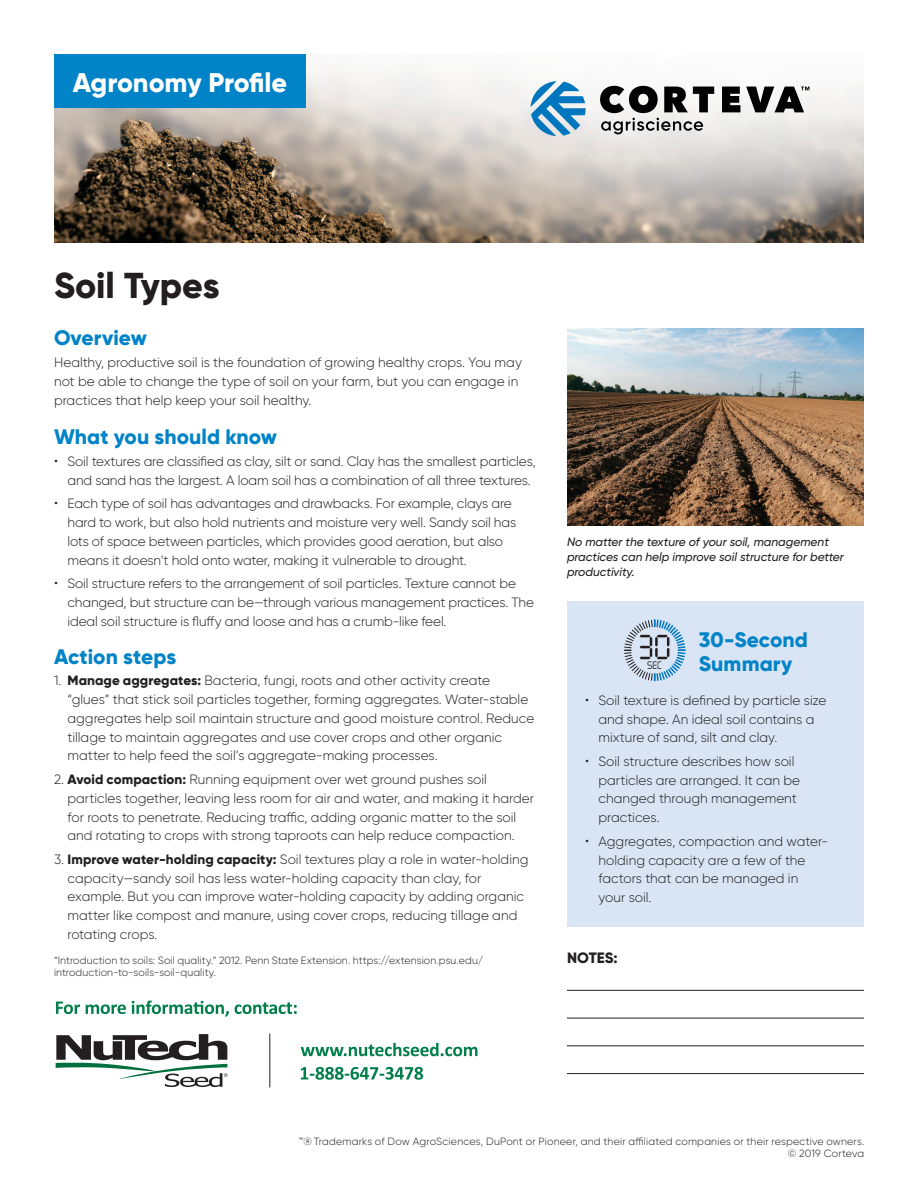
<style>
.page{position:relative;width:918px;height:1188px;background:#fff}
.page>*{position:absolute;margin:0;border:0;box-sizing:border-box;transform-origin:0 0}
.t1{font:800 36px "Gilroy";letter-spacing:-.005em;color:#231f20}
.t2{font:800 27px "Gilroy";letter-spacing:-.01em;color:#fff}
.t3{font:800 21px/24px "Gilroy";letter-spacing:.005em;color:#0183c7}
.t4{font:800 15px "Gilroy";color:#231f20}
.t5{font:300 13.5px/18.8px "Gilroy";letter-spacing:-.005em;color:#231f20}
.t6{font:italic 500 12px/15px "Gilroy";color:#231f20}
.t7{font:300 10.5px/12px "Gilroy";letter-spacing:.01em;color:#231f20;text-align:right}
.t8{font:9.6px "Digital ICG";color:#231f20}
.s1{font-size:14.25px}
.s2{font-weight:800}
</style>
<div class="page">
<hr style="left:567px;top:990px;width:297px;height:1px;background:#231f20">
<hr style="left:567px;top:1018px;width:297px;height:1px;background:#231f20">
<hr style="left:567px;top:1045px;width:297px;height:1px;background:#231f20">
<hr style="left:567px;top:1073px;width:297px;height:1px;background:#231f20">
<div style="left:567px;top:602px;width:297px;height:325px;background:#d9e5f4"></div>
<svg style="left:624px;top:619px;width:62px;height:62px"></svg>
<img style="left:567px;top:328px;width:297px;height:198px">
<svg style="left:301px;top:1043px;width:176px;height:13px"></svg>
<svg style="left:301px;top:1067px;width:122px;height:13px"></svg>
<svg style="left:56px;top:1001px;width:241px;height:16px"></svg>
<hr style="left:269px;top:1034px;width:1px;height:53px;background:#231f20">
<svg style="left:56px;top:1034px;width:171px;height:53px"></svg>
<img style="left:54px;top:67px;width:810px;height:176px">
<div style="left:54px;top:54px;width:252px;height:54px;background:#0183c7"></div>
<svg style="left:531px;top:81px;width:55px;height:55px"></svg>
<svg style="left:722px;top:87px;width:18px;height:25px"></svg>
<svg style="left:746px;top:87px;width:63px;height:25px"></svg>
<svg style="left:600px;top:86px;width:114px;height:48px"></svg>
<h2 class="t2" style="left:73px;top:65px;width:216px">Agronomy Profile</h2>
<h1 class="t1" style="left:54px;top:263px;width:167px">Soil Types</h1>
<h3 class="t3" style="left:54px;top:326px;width:94px">Overview</h3>
<p class="t5" style="left:54px;top:353px;width:469px">Healthy, productive soil is the foundation of growing healthy crops. You may not be able to change the type of soil on your farm, but you can engage in practices that help keep your soil healthy.</p>
<h3 class="t3" style="left:54px;top:425px;width:225px">What you should know</h3>
<p class="t5" style="left:68px;top:452px;width:470px;text-indent:-14px"><span class="s1">•</span> Soil textures are classified as clay, silt or sand. Clay has the smallest particles, and sand has the largest. A loam soil has a combination of all three textures.</p>
<p class="t5" style="left:68px;top:494px;width:450px;text-indent:-14px"><span class="s1">•</span> Each type of soil has advantages and drawbacks. For example, clays are hard to work, but also hold nutrients and moisture very well. Sandy soil has lots of space between particles, which provides good aeration, but also means it doesn’t hold onto water, making it vulnerable to drought.</p>
<p class="t5" style="left:68px;top:574px;width:468px;text-indent:-14px"><span class="s1">•</span> Soil structure refers to the arrangement of soil particles. Texture cannot be changed, but structure can be—through various management practices. The ideal soil structure is fluffy and loose and has a crumb-like feel.</p>
<h3 class="t3" style="left:54px;top:644px;width:124px">Action steps</h3>
<p class="t5" style="left:68px;top:671px;width:468px;text-indent:-14px">1. <span class="s2">Manage aggregates:</span> Bacteria, fungi, roots and other activity create “glues” that stick soil particles together, forming aggregates. Water-stable aggregates help soil maintain structure and good moisture control. Reduce tillage to maintain aggregates and use cover crops and other organic matter to help feed the soil’s aggregate-making processes.</p>
<p class="t5" style="left:68px;top:770px;width:468px;text-indent:-14px">2. <span class="s2">Avoid compaction:</span> Running equipment over wet ground pushes soil particles together, leaving less room for air and water, and making it harder for roots to penetrate. Reducing traffic, adding organic matter to the soil and rotating to crops with strong taproots can help reduce compaction.</p>
<p class="t5" style="left:68px;top:850px;width:463px;text-indent:-14px">3. <span class="s2">Improve water-holding capacity:</span> Soil textures play a role in water-holding capacity—sandy soil has less water-holding capacity than clay, for example. But you can improve water-holding capacity by adding organic matter like compost and manure, using cover crops, reducing tillage and rotating crops.</p>
<p class="t7" style="left:54px;top:955px;width:431px;text-align:left">“Introduction to soils: Soil quality.” 2012. Penn State Extension. https://extension.psu.edu/ introduction-to-soils-soil-quality.</p>
<p class="t6" style="left:567px;top:534px;width:278px">No matter the texture of your soil, management practices can help improve soil structure for better productivity.</p>
<h3 class="t3" style="left:699px;top:627px;width:111px">30-Second<br>Summary</h3>
<p class="t5" style="left:598px;top:691px;width:229px;text-indent:-14px"><span class="s1">•</span> Soil texture is defined by particle size and shape. An ideal soil contains a mixture of sand, silt and clay.</p>
<p class="t5" style="left:598px;top:752px;width:203px;text-indent:-14px"><span class="s1">•</span> Soil structure describes how soil particles are arranged. It can be changed through management practices.</p>
<p class="t5" style="left:598px;top:832px;width:231px;text-indent:-14px"><span class="s1">•</span> Aggregates, compaction and water&shy;holding capacity are a few of the factors that can be managed in your soil.</p>
<p class="t8" style="left:647px;top:659px;width:17px">SEC</p>
<p class="t4" style="left:567px;top:948px;width:52px">NOTES:</p>
<p class="t7" style="left:298px;top:1135px;width:567px">™® Trademarks of Dow AgroSciences, DuPont or Pioneer, and their affiliated companies or their respective owners. © 2019 Corteva</p>
</div>
